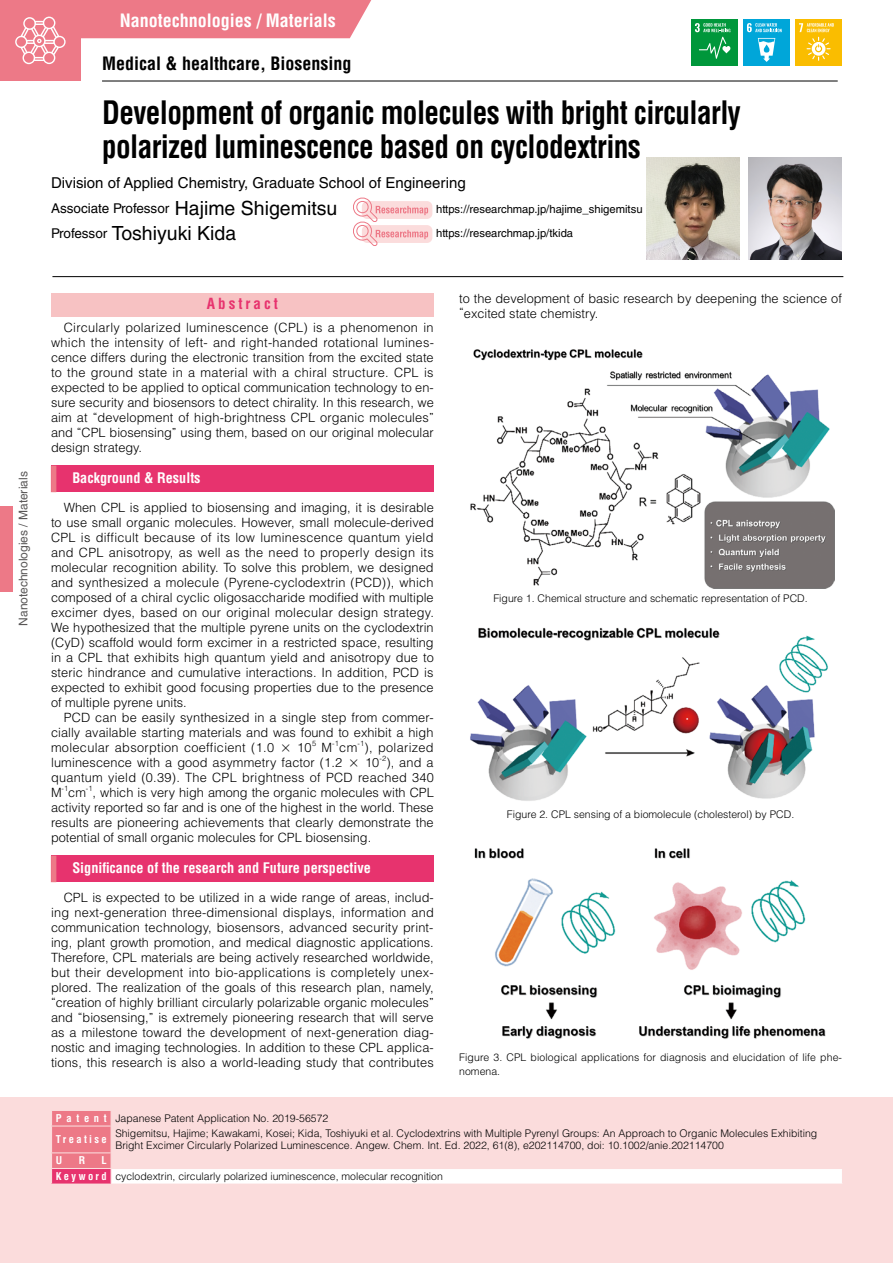
<style>
.page{position:relative;width:893px;height:1263px;background:#fff}
.page>*{position:absolute;margin:0;border:0;box-sizing:border-box;transform-origin:0 0}
.t1{font:700 condensed 31.5px/34.5px "Helvetica LT Std";letter-spacing:-.02em;color:#000;scale:.93 1}
.t2{font:19.5px "Helvetica LT Std";color:#000}
.t3{font:700 condensed 18px "Helvetica LT Std";color:#000}
.t4{font:700 condensed 18px "Helvetica LT Std";color:#fff}
.t5{font:15px "Helvetica LT Std";color:#000}
.t6{font:700 condensed 15px "Helvetica LT Std";letter-spacing:.2em;color:#e7336e}
.t7{font:700 condensed 14.25px "Helvetica LT Std";color:#fff}
.t8{font:13.5px "Helvetica LT Std";color:#000}
.t9{font:300 12.75px/15px "Helvetica LT Std";color:#000;text-align:justify}
.t10{font:12px "Helvetica LT Std";color:#595757}
.t11{font:11.25px/24px "Helvetica LT Std";color:#000}
.t12{font:300 10.5px/13.5px "Helvetica LT Std";color:#000}
.t13{font:700 condensed 10.5px "Helvetica LT Std";color:#fff}
.t14{font:300 7.5px "Helvetica LT Std";color:#000}
.s1{font-size:19.5px}
.s2{font-size:13.5px}
.s3{font-family:"Gothic MB101 Pr 6"}
.s4{font-family:"Gothic MB101 Pr 6 De";font-stretch:normal;font-size:26.55px;color:#ed7987}
.s5{font-weight:700;font-stretch:condensed;color:#fff}
</style>
<div class="page">
<div style="left:51px;top:293px;width:383px;height:23px;background:#f7c2c3"></div>
<div style="left:51px;top:466px;width:383px;height:26px;background:#e7336e"></div>
<div style="left:51px;top:855px;width:383px;height:27px;background:#e7336e"></div>
<div style="left:743px;top:19px;width:47px;height:47px;background:#00a6d9"></div>
<svg style="left:747px;top:23px;width:35px;height:9px"></svg>
<svg style="left:758px;top:38px;width:17px;height:24px"></svg>
<div style="left:795px;top:19px;width:47px;height:47px;background:#fabd00"></div>
<svg style="left:799px;top:23px;width:35px;height:38px"></svg>
<div style="left:691px;top:19px;width:47px;height:47px;background:#00973b"></div>
<svg style="left:695px;top:23px;width:35px;height:36px"></svg>
<img style="left:470px;top:349px;width:364px;height:240px">
<img style="left:470px;top:627px;width:358px;height:174px">
<img style="left:474px;top:848px;width:352px;height:191px">
<div style="left:362px;top:201px;width:70px;height:18px;background:#fbdcdc;border-radius:5px"></div>
<div style="left:362px;top:225px;width:70px;height:18px;background:#fbdcdc;border-radius:5px"></div>
<svg style="left:353px;top:198px;width:75px;height:48px"></svg>
<img style="left:646px;top:157px;width:94px;height:102px">
<img style="left:748px;top:157px;width:94px;height:102px">
<div style="left:0;top:1097px;width:893px;height:166px;background:#fbdcdc"></div>
<div style="left:111px;top:1168px;width:731px;height:16px;background:#fff"></div>
<hr style="left:111px;top:1168px;width:732px;height:1px;background:#fbdcdc">
<svg style="left:51px;top:1111px;width:61px;height:72px;background:#ec7489"></svg>
<hr style="left:111px;top:1183px;width:732px;height:1px;background:#fbdcdc">
<hr style="left:52px;top:276px;width:791px;height:1px;background:#000">
<div style="left:0;top:0;width:81px;height:81px;background:#ed7987"></div>
<hr style="left:892px;top:0;width:1px;height:81px;background:#ed7987">
<div style="left:81px;top:0;width:291px;height:38px;background:#ed7987"></div>
<hr style="left:102px;top:81px;width:736px;height:1px;background:#000">
<svg style="left:15px;top:17px;width:51px;height:47px"></svg>
<div style="left:0;top:506px;width:13px;height:85px;background:#ed7987"></div>
<p class="t10" style="left:16px;top:626px;width:156px;rotate:-90deg">Nanotechnologies / Materials</p>
<h3 class="t4" style="left:120px;top:9px;width:217px">Nanotechnologies / Materials</h3>
<h3 class="t3" style="left:102px;top:52px;width:251px">Medical &amp; healthcare, Biosensing</h3>
<h1 class="t1" style="left:102px;top:95px;width:688px">Development of organic molecules with bright circularly polarized luminescence based on cyclodextrins</h1>
<p class="t5" style="left:51px;top:174px;width:416px">Division of Applied Chemistry, Graduate School of Engineering</p>
<p class="t8" style="left:51px;top:200px;width:288px">Associate Professor <span class="s1">Hajime Shigemitsu</span></p>
<h2 class="t2" style="left:51px;top:222px;width:187px"><span class="s2">Professor</span> Toshiyuki Kida</h2>
<p class="t11" style="left:436px;top:197px;width:208px">https://researchmap.jp/hajime_shigemitsu https://researchmap.jp/tkida</p>
<p class="t6" style="left:207px;top:295px;width:72px">Abstract</p>
<p class="t9" style="left:51px;top:320px;width:384px;text-indent:13px">Circularly polarized luminescence (CPL) is a phenomenon in which the intensity of left- and right-handed rotational lumines&shy;cence differs during the electronic transition from the excited state to the ground state in a material with a chiral structure. CPL is expected to be applied to optical communication technology to en&shy;sure security and biosensors to detect chirality. In this research, we aim at <span class="s3">“</span>development of high-brightness CPL organic molecules<span class="s3">” </span>and <span class="s3">“</span>CPL biosensing<span class="s3">”</span> using them, based on our original molecular design strategy.</p>
<p class="t7" style="left:51px;top:469px;width:151px"><span class="s4">▍</span> Background &amp; Results</p>
<p class="t9" style="left:51px;top:500px;width:384px;text-indent:13px">When CPL is applied to biosensing and imaging, it is desirable to use small organic molecules. However, small molecule-derived CPL is difficult because of its low luminescence quantum yield and CPL anisotropy, as well as the need to properly design its molecular recognition ability. To solve this problem, we designed and synthesized a molecule (Pyrene-cyclodextrin (PCD)), which composed of a chiral cyclic oligosaccharide modified with multiple excimer dyes, based on our original molecular design strategy.<br>We hypothesized that the multiple pyrene units on the cyclodextrin (CyD) scaffold would form excimer in a restricted space, resulting in a CPL that exhibits high quantum yield and anisotropy due to steric hindrance and cumulative interactions. In addition, PCD is expected to exhibit good focusing properties due to the presence of multiple pyrene units.</p>
<p class="t9" style="left:51px;top:710px;width:384px;text-indent:13px">PCD can be easily synthesized in a single step from commer&shy;cially available starting materials and was found to exhibit a high molecular absorption coefficient (1.0 <span class="s3">×</span> 10</p>
<p class="t14" style="left:358px;top:739px;width:8px">-1</p>
<p class="t9" style="left:51px;top:740px;width:384px;text-indent:314px">), polarized luminescence with a good asymmetry factor (1.2 <span class="s3">×</span> 10</p>
<p class="t14" style="left:312px;top:739px;width:6px">5</p>
<p class="t9" style="left:321px;top:740px;width:12px">M</p>
<p class="t14" style="left:332px;top:739px;width:8px">-1</p>
<p class="t9" style="left:339px;top:740px;width:20px">cm</p>
<p class="t14" style="left:380px;top:754px;width:8px">-2</p>
<p class="t9" style="left:51px;top:755px;width:384px;text-indent:335px">), and a quantum yield (0.39). The CPL brightness of PCD reached 340<br>M</p>
<p class="t14" style="left:86px;top:784px;width:8px">-1</p>
<p class="t9" style="left:51px;top:785px;width:384px;text-indent:42px">, which is very high among the organic molecules with CPL activity reported so far and is one of the highest in the world. These results are pioneering achievements that clearly demonstrate the potential of small organic molecules for CPL biosensing.</p>
<p class="t7" style="left:51px;top:859px;width:321px"><span class="s4">▍</span> Significance of the research and Future perspective</p>
<p class="t9" style="left:51px;top:890px;width:384px;text-indent:13px">CPL is expected to be utilized in a wide range of areas, includ&shy;ing next-generation three-dimensional displays, information and communication technology, biosensors, advanced security print&shy;ing, plant growth promotion, and medical diagnostic applications.<br>Therefore, CPL materials are being actively researched worldwide, but their development into bio-applications is completely unex&shy;plored. The realization of the goals of this research plan, namely, <span class="s3">“</span>creation of highly brilliant circularly polarizable organic molecules<span class="s3">” </span>and <span class="s3">“</span>biosensing,<span class="s3">”</span> is extremely pioneering research that will serve as a milestone toward the development of next-generation diag&shy;nostic and imaging technologies. In addition to these CPL applica&shy;tions, this research is also a world-leading study that contributes</p>
<p class="t14" style="left:62px;top:784px;width:8px">-1</p>
<p class="t9" style="left:68px;top:785px;width:19px">cm</p>
<p class="t9" style="left:459px;top:290px;width:384px">to the development of basic research by deepening the science of <span class="s3">“</span>excited state chemistry.</p>
<p class="t12" style="left:493px;top:592px;width:316px">Figure 1. Chemical structure and schematic representation of PCD.</p>
<p class="t12" style="left:507px;top:808px;width:289px">Figure 2. CPL sensing of a biomolecule (cholesterol) by PCD.</p>
<p class="t12" style="left:459px;top:1051px;width:384px">Figure 3. CPL biological applications for diagnosis and elucidation of life phe&shy;nomena.</p>
<p class="t12" style="left:56px;top:1107px;width:274px;line-height:21.3px"><span class="s5">P a t e n t</span> Japanese Patent Application No. 2019-56572<br><span class="s5">Treatise</span></p>
<p class="t12" style="left:115px;top:1128px;width:703px;line-height:11.2px">Shigemitsu, Hajime; Kawakami, Kosei; Kida, Toshiyuki et al. Cyclodextrins with Multiple Pyrenyl Groups: An Approach to Organic Molecules Exhibiting<br>Bright Excimer Circularly Polarized Luminescence. Angew. Chem. Int. Ed. 2022, 61(8), e202114700, doi: 10.1002/anie.202114700</p>
<p class="t13" style="left:56px;top:1154px;width:8px">U</p>
<p class="t13" style="left:79px;top:1154px;width:8px">R</p>
<p class="t12" style="left:56px;top:1152px;width:389px;line-height:15.6px;text-indent:46px"><span class="s5">L<br>K e y w o r d</span> cyclodextrin, circularly polarized iuminescence, molecular recognition</p>
</div>
